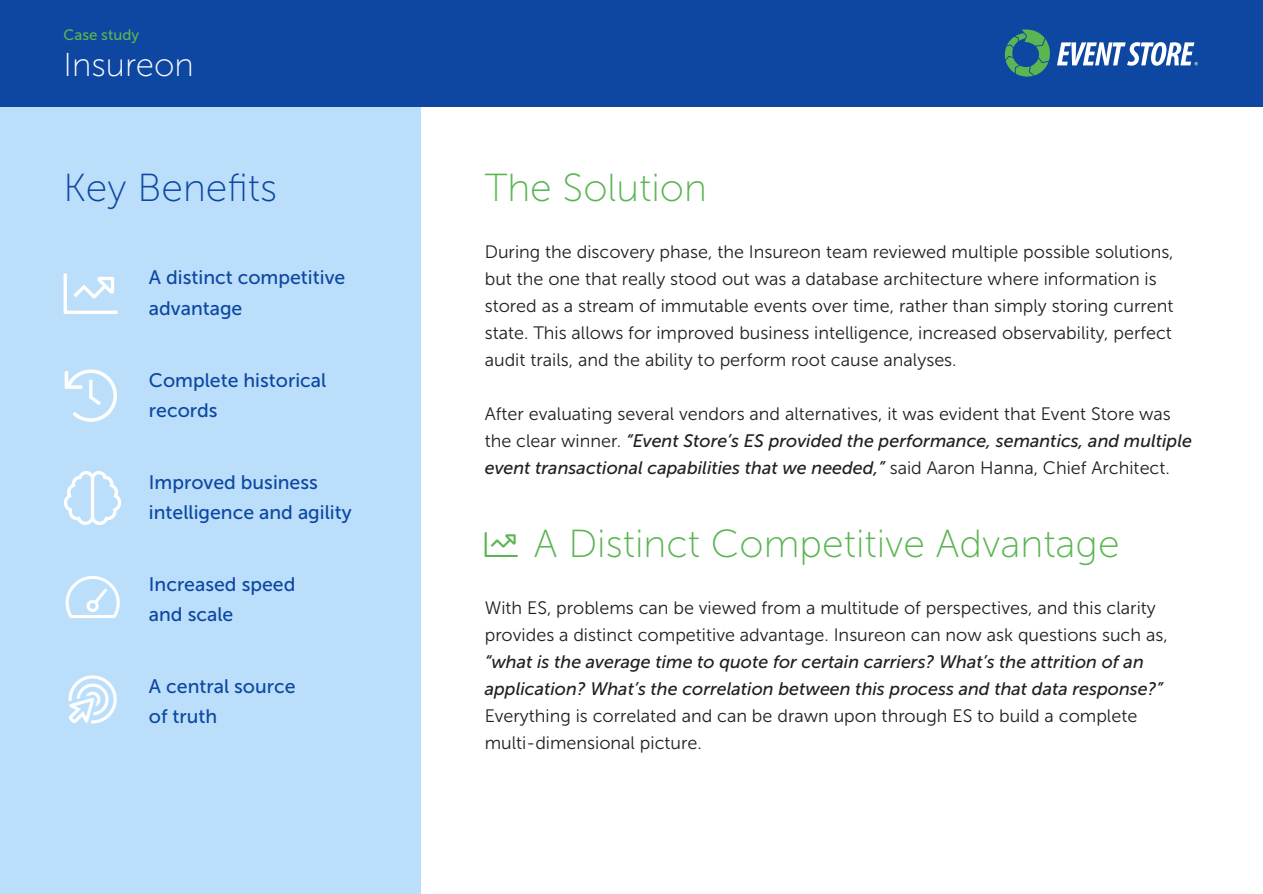
<style>
.page{position:relative;width:1263px;height:894px;background:#fff}
.page>*{position:absolute;margin:0;border:0;box-sizing:border-box;transform-origin:0 0}
.ES_Paragraph{font:39px "Museo Sans 100";color:#5ab552}
.ES_Paragraph-2{font:39px "Museo Sans 100";color:#0d47a1}
.ES_Paragraph-3{font:33px "Museo Sans 100";color:#fff}
.ES_Paragraph-4{font:19.5px/30px "Museo Sans 500";color:#0d47a1}
.ES_Paragraph-5{font:18px/27px "Museo Sans 300";color:#202020}
.ES_Paragraph-6{font:15px "Museo Sans 500";color:#5ab552}
.s1{font-family:"Museo Sans 500";font-style:italic}
</style>
<div class="page">
<div style="left:0;top:0;width:421px;height:893px;background:#bbdefa"></div>
<div style="left:0;top:0;width:1263px;height:106px;background:#0d47a1"></div>
<svg style="left:1004px;top:29px;width:46px;height:48px"></svg>
<svg style="left:1057px;top:42px;width:141px;height:24px"></svg>
<p class="ES_Paragraph-6" style="left:64px;top:26px;width:77px">Case study</p>
<p class="ES_Paragraph-3" style="left:64px;top:47px;width:132px">Insureon</p>
<p class="ES_Paragraph-2" style="left:64px;top:166px;width:215px">Key Benefits</p>
<p class="ES_Paragraph-4" style="left:149px;top:263px;width:198px">A distinct competitive advantage</p>
<p class="ES_Paragraph-4" style="left:149px;top:365px;width:179px">Complete historical records</p>
<p class="ES_Paragraph-4" style="left:149px;top:467px;width:204px">Improved business intelligence and agility</p>
<p class="ES_Paragraph-4" style="left:149px;top:569px;width:148px">Increased speed and scale</p>
<p class="ES_Paragraph-4" style="left:149px;top:671px;width:148px">A central source of truth</p>
<p class="ES_Paragraph" style="left:485px;top:166px;width:224px">The Solution</p>
<p class="ES_Paragraph-5" style="left:485px;top:238px;width:690px">During the discovery phase, the Insureon team reviewed multiple possible solutions, but the one that really stood out was a database architecture where information is stored as a stream of immutable events over time, rather than simply storing current state. This allows for improved business intelligence, increased observability, perfect audit trails, and the ability to perform root cause analyses.</p>
<p class="ES_Paragraph-5" style="left:485px;top:400px;width:709px">After evaluating several vendors and alternatives, it was evident that Event Store was the clear winner. <span class="s1">“Event Store’s ES provided the performance, semantics, and multiple event transactional capabilities that we needed,”</span> said Aaron Hanna, Chief Architect.</p>
<p class="ES_Paragraph" style="left:534px;top:522px;width:587px">A Distinct Competitive Advantage</p>
<p class="ES_Paragraph-5" style="left:485px;top:594px;width:684px">With ES, problems can be viewed from a multitude of perspectives, and this clarity provides a distinct competitive advantage. Insureon can now ask questions such as, <span class="s1">“what is the average time to quote for certain carriers? What’s the attrition of an application? What’s the correlation between this process and that data response?” </span>Everything is correlated and can be drawn upon through ES to build a complete multi-dimensional picture.</p>
</div>
